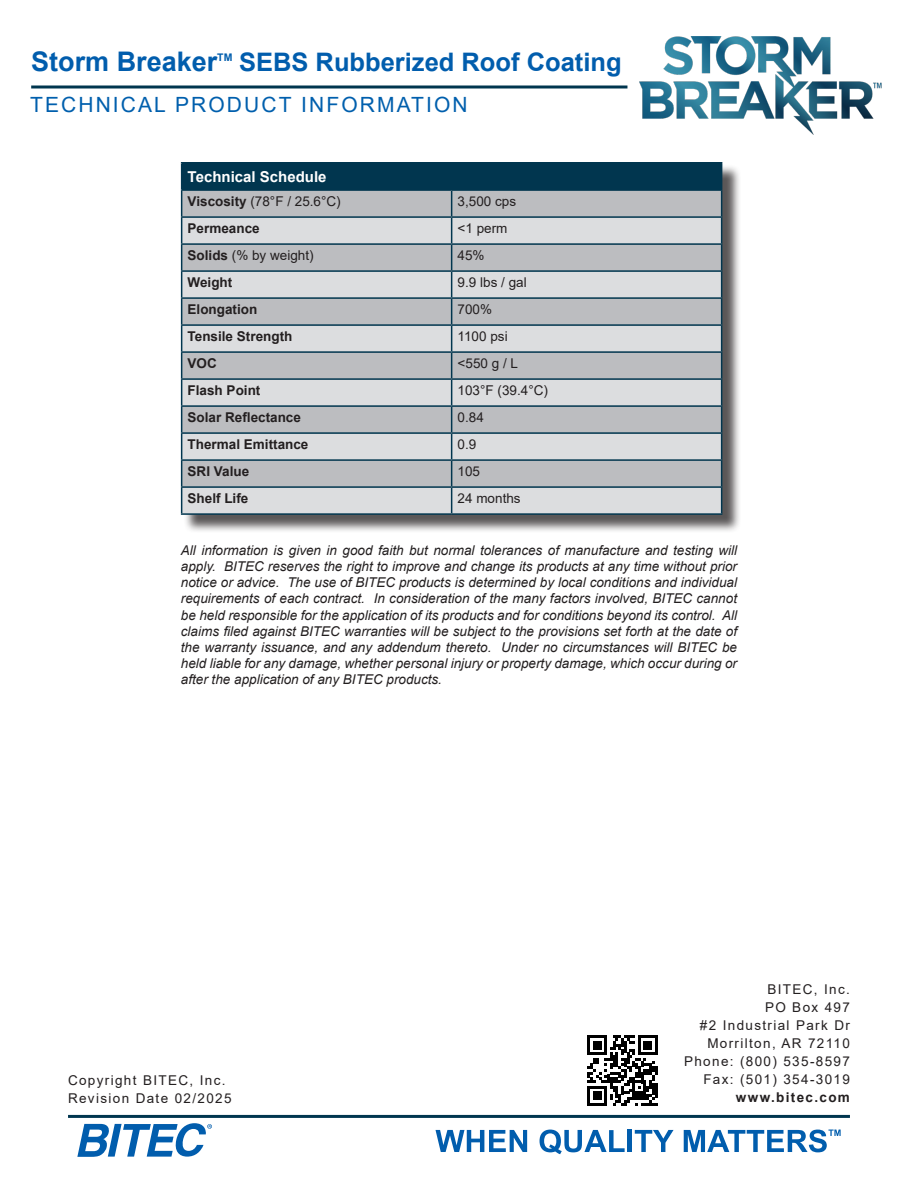
<style>
.page{position:relative;width:918px;height:1188px;background:#fff}
.page>*{position:absolute;margin:0;border:0;box-sizing:border-box;transform-origin:0 0}
.t1{font:700 27px "Arial";color:#015dad}
.t2{font:700 25.5px "Arial";color:#015dad}
.t3{font:21px "Arial";letter-spacing:.1em;color:#005fad}
.t4{font:700 15px "Arial";color:#fff}
.t5{font:italic 13.5px/16.2px "Arial";color:#231f20;text-align:justify}
.t6{font:13.5px "Arial";letter-spacing:.1em;color:#231f20}
.t7{font:700 13.5px "Arial";color:#231f20}
.t8{font:13.5px "Arial";color:#231f20}
.t9{font:700 13.5px "Arial";letter-spacing:.1em;color:#231f20}
.t10{font:700 10.5px "Arial";color:#015dad}
.s1{font-weight:700}
</style>
<div class="page">
<hr style="left:68px;top:1115px;width:782px;height:3px;background:#01364f">
<div style="left:183px;top:164px;width:558px;height:370px;background:#231f20;opacity:.75"></div>
<hr style="left:181px;top:162px;width:271px;height:2px;background:#01364f">
<hr style="left:452px;top:162px;width:270px;height:2px;background:#01364f">
<hr style="left:181px;top:513px;width:271px;height:2px;background:#01364f">
<svg style="left:181px;top:163px;width:541px;height:350px;background:#b0b8be"></svg>
<hr style="left:452px;top:513px;width:270px;height:2px;background:#01364f">
<img style="left:640px;top:36px;width:242px;height:99px">
<hr style="left:31px;top:86px;width:596px;height:3px;background:#00364f">
<svg style="left:588px;top:1036px;width:70px;height:70px"></svg>
<svg style="left:436px;top:1130px;width:91px;height:22px"></svg>
<svg style="left:540px;top:1130px;width:85px;height:24px"></svg>
<hr style="left:628px;top:1130px;width:4px;height:22px;background:#015dad">
<svg style="left:635px;top:1130px;width:39px;height:22px"></svg>
<svg style="left:684px;top:1130px;width:157px;height:22px"></svg>
<svg style="left:77px;top:1123px;width:135px;height:34px"></svg>
<p class="t1" style="left:31px;top:43px;width:188px">Storm Breaker</p>
<p class="t10" style="left:217px;top:50px;width:17px">TM</p>
<p class="t2" style="left:239px;top:44px;width:384px">SEBS Rubberized Roof Coating</p>
<p class="t3" style="left:30px;top:90px;width:439px">TECHNICAL PRODUCT INFORMATION</p>
<p class="t4" style="left:188px;top:166px;width:140px">Technical Schedule</p>
<p class="t6" style="left:188px;top:192px;width:155px"><span class="s1">Viscosity</span> (78°F / 25.6°C)</p>
<p class="t6" style="left:458px;top:192px;width:60px">3,500 cps</p>
<p class="t7" style="left:188px;top:219px;width:74px">Permeance</p>
<p class="t6" style="left:458px;top:219px;width:51px">&lt;1 perm</p>
<p class="t8" style="left:188px;top:246px;width:128px"><span class="s1">Solids</span> (% by weight)</p>
<p class="t6" style="left:458px;top:246px;width:29px">45%</p>
<p class="t7" style="left:188px;top:273px;width:46px">Weight</p>
<p class="t6" style="left:458px;top:273px;width:71px">9.9 lbs / gal</p>
<p class="t7" style="left:188px;top:300px;width:71px">Elongation</p>
<p class="t6" style="left:458px;top:300px;width:36px">700%</p>
<p class="t7" style="left:188px;top:327px;width:106px">Tensile Strength</p>
<p class="t6" style="left:458px;top:327px;width:52px">1100 psi</p>
<p class="t7" style="left:188px;top:354px;width:31px">VOC</p>
<p class="t6" style="left:458px;top:354px;width:62px">&lt;550 g / L</p>
<p class="t7" style="left:188px;top:381px;width:74px">Flash Point</p>
<p class="t6" style="left:458px;top:381px;width:92px">103°F (39.4°C)</p>
<p class="t7" style="left:188px;top:408px;width:115px">Solar Reflectance</p>
<p class="t6" style="left:458px;top:408px;width:28px">0.84</p>
<p class="t7" style="left:188px;top:435px;width:122px">Thermal Emittance</p>
<p class="t6" style="left:458px;top:435px;width:20px">0.9</p>
<p class="t7" style="left:188px;top:462px;width:63px">SRI Value</p>
<p class="t6" style="left:458px;top:462px;width:24px">105</p>
<p class="t7" style="left:188px;top:489px;width:62px">Shelf Life</p>
<p class="t8" style="left:458px;top:489px;width:65px">24 months</p>
<p class="t5" style="left:181px;top:542px;width:558px">All information is given in good faith but normal tolerances of manufacture and testing will apply. BITEC reserves the right to improve and change its products at any time without prior notice or advice. The use of BITEC products is determined by local conditions and individual requirements of each contract. In consideration of the many factors involved, BITEC cannot be held responsible for the application of its products and for conditions beyond its control. All claims filed against BITEC warranties will be subject to the provisions set forth at the date of the warranty issuance, and any addendum thereto. Under no circumstances will BITEC be held liable for any damage, whether personal injury or property damage, which occur during or after the application of any BITEC products.</p>
<p class="t6" style="left:68px;top:1071px;width:159px">Copyright BITEC, Inc.</p>
<p class="t6" style="left:68px;top:1089px;width:165px">Revision Date 02/2025</p>
<p class="t6" style="left:767px;top:980px;width:84px">BITEC, Inc.</p>
<p class="t6" style="left:765px;top:998px;width:86px">PO Box 497</p>
<p class="t6" style="left:700px;top:1016px;width:152px">#2 Industrial Park Dr</p>
<p class="t6" style="left:707px;top:1034px;width:144px">Morrilton, AR 72110</p>
<p class="t6" style="left:684px;top:1052px;width:167px">Phone: (800) 535-8597</p>
<p class="t6" style="left:703px;top:1070px;width:148px">Fax: (501) 354-3019</p>
<p class="t9" style="left:736px;top:1088px;width:115px">www.bitec.com</p>
</div>
